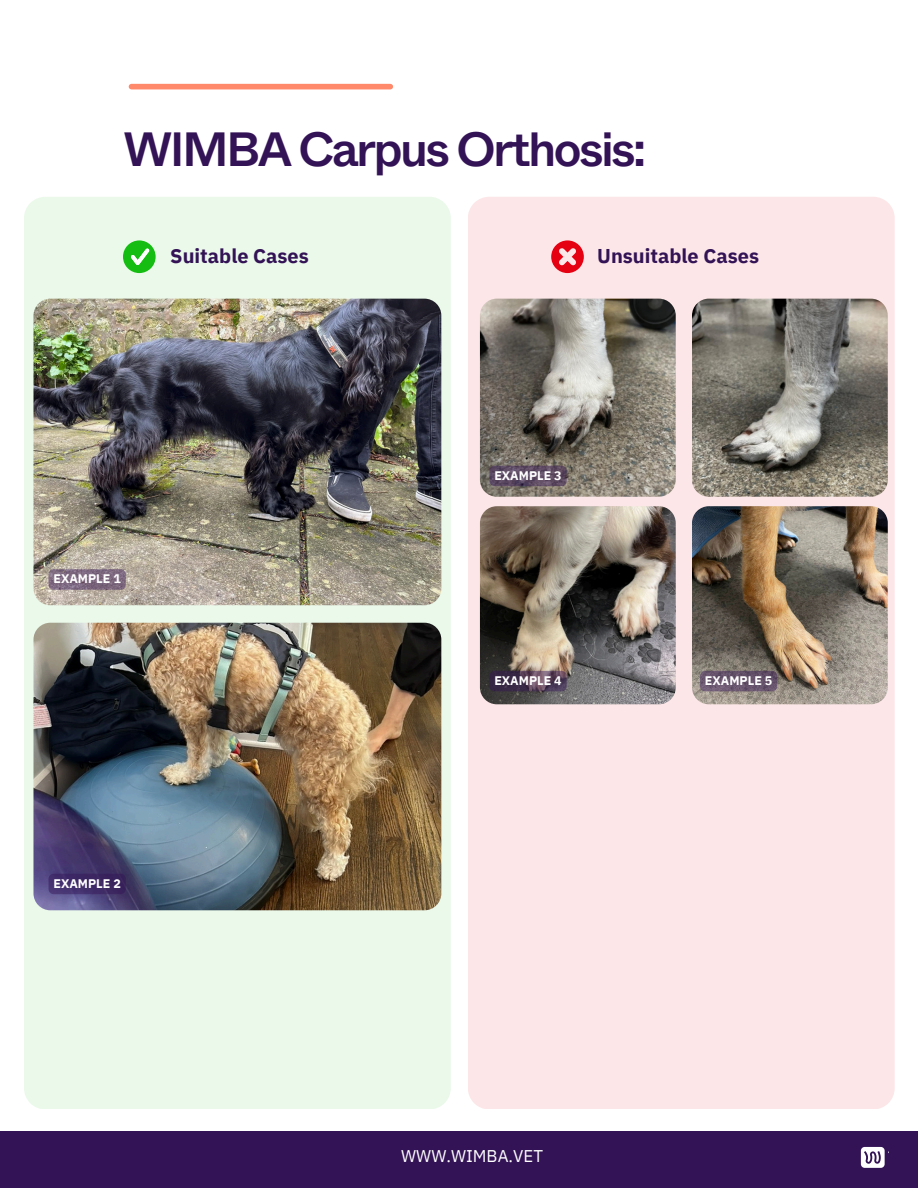
<style>
.page{position:relative;width:918px;height:1188px;background:#fff}
.page>*{position:absolute;margin:0;border:0;box-sizing:border-box;transform-origin:0 0}
.t1{font:500 48px "ABC Whyte";letter-spacing:-.055em;color:#331355}
.t2{font:700 19.95px "IBM Plex Sans";color:#331355}
.t3{font:16.95px "IBM Plex Sans";color:#fff}
.t4{font:700 12.45px "IBM Plex Sans";color:#fff}
</style>
<div class="page">
<div style="left:131px;top:84px;width:259px;height:5px;background:#ff896b"></div>
<div style="left:24px;top:197px;width:427px;height:912px;background:#eaf9ea"></div>
<div style="left:468px;top:197px;width:427px;height:912px;background:#fce6e7"></div>
<img style="left:480px;top:299px;width:196px;height:198px;border-radius:17px">
<img style="left:33px;top:299px;width:408px;height:306px;border-radius:17px">
<img style="left:33px;top:623px;width:408px;height:287px;border-radius:17px">
<img style="left:692px;top:299px;width:196px;height:198px;border-radius:17px">
<img style="left:480px;top:506px;width:195px;height:198px;border-radius:17px">
<img style="left:692px;top:506px;width:196px;height:198px;border-radius:17px">
<div style="left:0;top:1131px;width:918px;height:57px;background:#331355"></div>
<svg style="left:861px;top:1147px;width:28px;height:21px"></svg>
<svg style="left:123px;top:240px;width:33px;height:33px"></svg>
<svg style="left:551px;top:240px;width:33px;height:33px"></svg>
<svg style="left:49px;top:569px;width:77px;height:21px;background:#7f6b81"></svg>
<svg style="left:49px;top:874px;width:77px;height:20px;background:#3f2a66"></svg>
<svg style="left:489px;top:466px;width:78px;height:20px;background:#5d4b63"></svg>
<svg style="left:700px;top:671px;width:77px;height:20px;background:#67546c"></svg>
<svg style="left:489px;top:671px;width:78px;height:20px;background:#4f3b54"></svg>
<p class="t1" style="left:123px;top:115px;width:525px">WIMBA Carpus Orthosis:</p>
<p class="t2" style="left:170px;top:243px;width:140px">Suitable Cases</p>
<p class="t2" style="left:597px;top:243px;width:163px">Unsuitable Cases</p>
<p class="t4" style="left:54px;top:570px;width:69px">EXAMPLE 1</p>
<p class="t4" style="left:54px;top:875px;width:69px">EXAMPLE 2</p>
<p class="t4" style="left:494px;top:467px;width:69px">EXAMPLE 3</p>
<p class="t4" style="left:494px;top:672px;width:69px">EXAMPLE 4</p>
<p class="t4" style="left:705px;top:672px;width:69px">EXAMPLE 5</p>
<p class="t3" style="left:401px;top:1145px;width:143px">WWW.WIMBA.VET</p>
</div>
